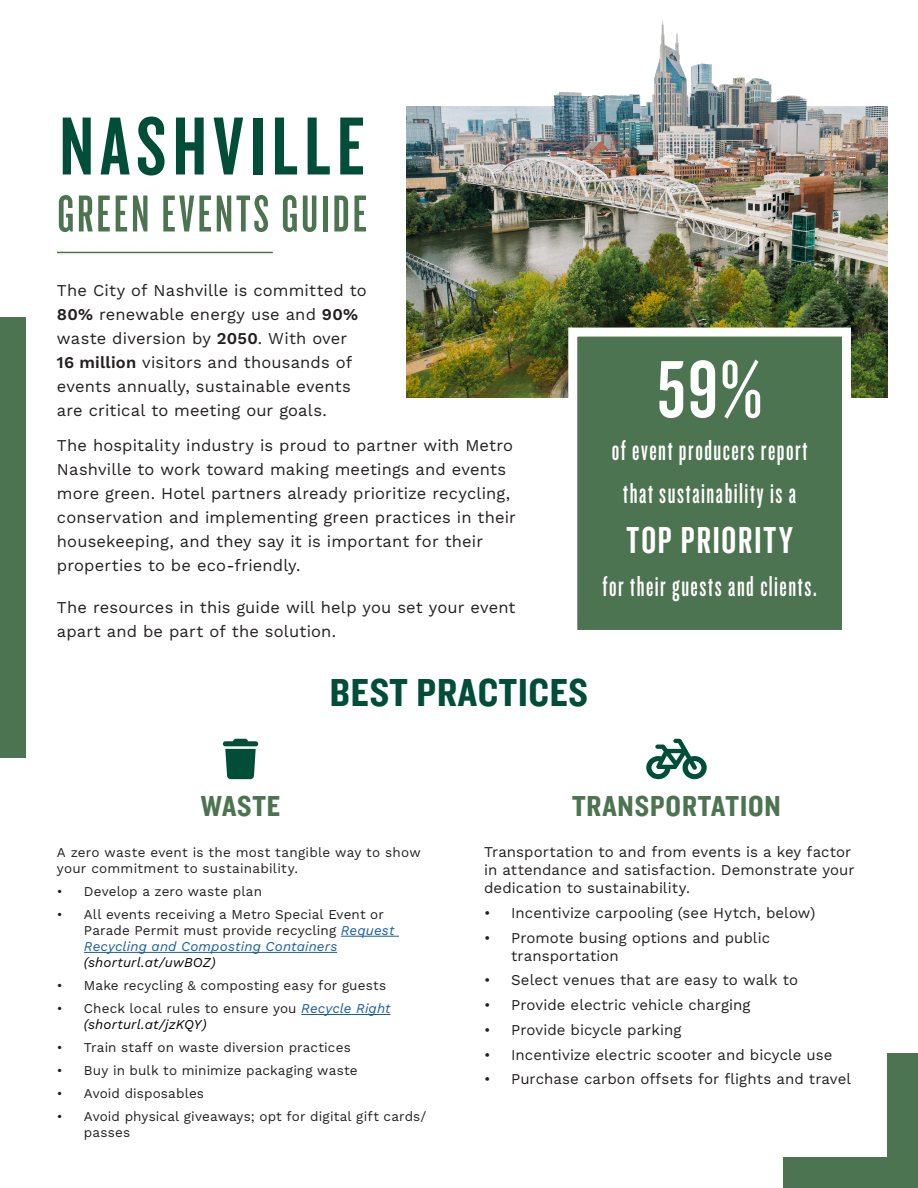
<style>
.page{position:relative;width:918px;height:1188px;background:#fff}
.page>*{position:absolute;margin:0;border:0;box-sizing:border-box;transform-origin:0 0}
.t1{font:85.5px "Knockout 48 Featherweight";letter-spacing:.075em;color:#004d38}
.t2{font:84px "Knockout 48 Featherweight";color:#fff}
.t3{font:54px "Knockout 47 Bantamweight";letter-spacing:.06em;color:#4d7451}
.t4{font:40.5px "Knockout 50 Welterweight";letter-spacing:.02em;color:#004d38}
.Body{font:39px "Knockout 48 Featherweight";letter-spacing:.05em;color:#fff}
.Body-2{font:30px/43.2px "Knockout 47 Bantamweight";letter-spacing:.05em;color:#fff;text-align:center}
.t5{font:30px "Knockout 50 Welterweight";letter-spacing:.03em;color:#4d7451}
.Body-3{font:16.5px/24px "Work Sans";letter-spacing:.01em;color:#231f20}
.Body-4{font:15px/18px "Work Sans";letter-spacing:.005em;color:#231f20}
.Body-5{font:13.5px/16.2px "Work Sans";letter-spacing:.01em;color:#231f20}
.s1{font-weight:600}
.s2{font-style:italic;color:#175d9e}
.s3{font-style:italic;color:#040503}
.s4{font-style:italic;color:#000}
</style>
<div class="page">
<div style="left:0;top:318px;width:26px;height:440px;background:#4d7451"></div>
<img style="left:406px;top:106px;width:481px;height:291px">
<div style="left:568px;top:328px;width:283px;height:311px;background:#4d7451;border:9px solid #fff"></div>
<hr style="left:57px;top:252px;width:216px;height:1px;background:#4d7451">
<svg style="left:223px;top:739px;width:35px;height:40px"></svg>
<hr style="left:341px;top:936px;width:58px;height:1px;background:#175d9e">
<hr style="left:84px;top:952px;width:253px;height:1px;background:#175d9e">
<hr style="left:301px;top:1014px;width:90px;height:1px;background:#175d9e">
<img style="left:485px;top:20px;width:378px;height:399px">
<svg style="left:646px;top:739px;width:61px;height:40px"></svg>
<div style="left:887px;top:1053px;width:31px;height:135px;background:#4d7451"></div>
<div style="left:783px;top:1157px;width:135px;height:31px;background:#4d7451"></div>
<p class="t1" style="left:60px;top:94px;width:307px">NASHVILLE</p>
<p class="t3" style="left:57px;top:182px;width:311px">GREEN EVENTS GUIDE</p>
<p class="Body-3" style="left:57px;top:278px;width:311px">The City of Nashville is committed to <span class="s1">80%</span> renewable energy use and <span class="s1">90% </span>waste diversion by <span class="s1">2050</span>. With over <span class="s1">16 million</span> visitors and thousands of events annually, sustainable events are critical to meeting our goals.</p>
<p class="Body-3" style="left:57px;top:433px;width:460px">The hospitality industry is proud to partner with Metro Nashville to work toward making meetings and events more green. Hotel partners already prioritize recycling, conservation and implementing green practices in their housekeeping, and they say it is important for their properties to be eco-friendly.</p>
<p class="Body-3" style="left:57px;top:594px;width:460px">The resources in this guide will help you set your event apart and be part of the solution.</p>
<p class="t4" style="left:330px;top:666px;width:260px">BEST PRACTICES</p>
<p class="t2" style="left:657px;top:338px;width:107px">59%</p>
<p class="Body-2" style="left:612px;top:428px;width:197px">of event producers report that sustainability is a</p>
<p class="Body" style="left:626px;top:517px;width:168px">TOP PRIORITY</p>
<p class="Body-2" style="left:603px;top:564px;width:216px">for their guests and clients.</p>
<p class="t5" style="left:201px;top:786px;width:81px">WASTE</p>
<p class="Body-5" style="left:57px;top:843px;width:365px">A zero waste event is the most tangible way to show your commitment to sustainability.</p>
<p class="Body-5" style="left:57px;top:882px;width:207px">• Develop a zero waste plan</p>
<p class="Body-5" style="left:84px;top:905px;width:312px;text-indent:-27px">• All events receiving a Metro Special Event or Parade Permit must provide recycling <span class="s2">Request Recycling and Composting Containers </span><span class="s3">(shorturl.at/uwBOZ)</span></p>
<p class="Body-5" style="left:57px;top:977px;width:331px">• Make recycling &amp; composting easy for guests</p>
<p class="Body-5" style="left:84px;top:1000px;width:308px;text-indent:-27px">• Check local rules to ensure you <span class="s2">Recycle Right </span><span class="s4">(shorturl.at/jzKQY)</span></p>
<p class="Body-5" style="left:57px;top:1039px;width:295px">• Train staff on waste diversion practices</p>
<p class="Body-5" style="left:57px;top:1062px;width:302px">• Buy in bulk to minimize packaging waste</p>
<p class="Body-5" style="left:57px;top:1085px;width:149px">• Avoid disposables</p>
<p class="Body-5" style="left:84px;top:1108px;width:344px;text-indent:-27px">• Avoid physical giveaways; opt for digital gift cards/ passes</p>
<p class="t5" style="left:572px;top:786px;width:210px">TRANSPORTATION</p>
<p class="Body-4" style="left:484px;top:842px;width:372px">Transportation to and from events is a key factor in attendance and satisfaction. Demonstrate your dedication to sustainability.</p>
<p class="Body-4" style="left:484px;top:903px;width:333px">• Incentivize carpooling (see Hytch, below)</p>
<p class="Body-4" style="left:511px;top:928px;width:261px;text-indent:-27px">• Promote busing options and public transportation</p>
<p class="Body-4" style="left:484px;top:971px;width:315px">• Select venues that are easy to walk to</p>
<p class="Body-4" style="left:484px;top:995px;width:268px">• Provide electric vehicle charging</p>
<p class="Body-4" style="left:484px;top:1020px;width:199px">• Provide bicycle parking</p>
<p class="Body-4" style="left:484px;top:1045px;width:350px">• Incentivize electric scooter and bicycle use</p>
<p class="Body-4" style="left:484px;top:1070px;width:368px">• Purchase carbon offsets for flights and travel</p>
</div>
